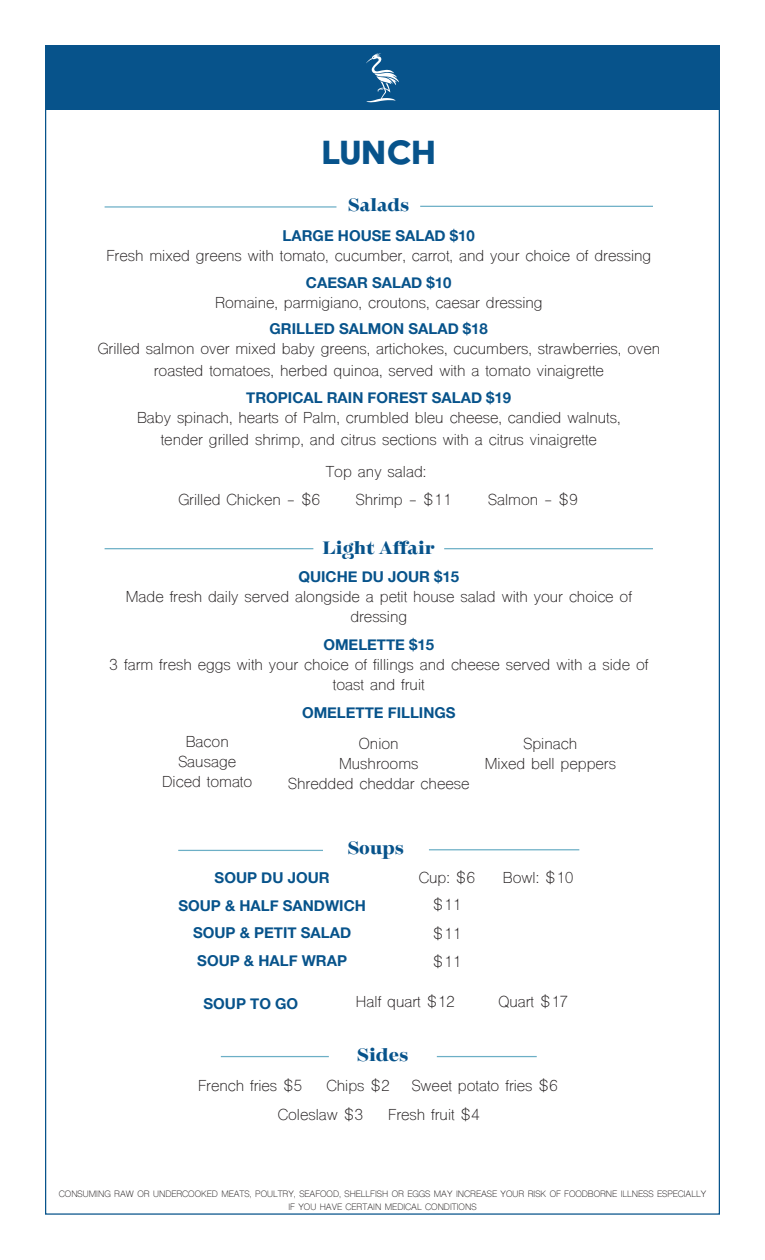
<style>
.page{position:relative;width:765px;height:1260px;background:#fff}
.page>*{position:absolute;margin:0;border:0;box-sizing:border-box;transform-origin:0 0}
.t1{font:38.75px "Acier BAT Text Solid";color:#07538b}
.cat_header{font:900 17.5px "Temeraire Display";color:#07538b}
.food_description{font:15px/20px "Shree Dev 0714";color:#231f20;text-align:center}
.food_item{font:700 15px "Helvetica Neue";color:#07538b}
.food_description-2{font:8.75px/12.5px "Shree Dev 0714";color:#231f20;text-align:center}
</style>
<div class="page">
<div style="left:46px;top:45px;width:674px;height:64px;background:#07538b"></div>
<svg style="left:366px;top:53px;width:33px;height:49px"></svg>
<hr style="left:178px;top:850px;width:145px;height:1px;background:#6cafc6">
<hr style="left:429px;top:849px;width:150px;height:1px;background:#6cafc6">
<hr style="left:105px;top:548px;width:208px;height:1px;background:#6cafc6">
<hr style="left:444px;top:548px;width:209px;height:1px;background:#6cafc6">
<hr style="left:105px;top:206px;width:231px;height:2px;background:#6cafc6">
<hr style="left:420px;top:206px;width:233px;height:1px;background:#6cafc6">
<hr style="left:221px;top:1056px;width:108px;height:1px;background:#6cafc6">
<hr style="left:437px;top:1056px;width:100px;height:1px;background:#6cafc6">
<p class="t1" style="left:322px;top:132px;width:115px">LUNCH</p>
<p class="cat_header" style="left:348px;top:193px;width:63px">Salads</p>
<p class="food_item" style="left:283px;top:224px;width:194px">LARGE HOUSE SALAD $10</p>
<p class="food_description" style="left:106px;top:248px;width:546px">Fresh mixed greens with tomato, cucumber, carrot, and your choice of dressing</p>
<p class="food_item" style="left:306px;top:270px;width:147px">CAESAR SALAD $10</p>
<p class="food_description" style="left:215px;top:294px;width:329px">Romaine, parmigiano, croutons, caesar dressing</p>
<p class="food_item" style="left:270px;top:317px;width:220px">GRILLED SALMON SALAD $18</p>
<p class="food_description" style="left:98px;top:339px;width:564px;line-height:22.5px">Grilled salmon over mixed baby greens, artichokes, cucumbers, strawberries, oven roasted tomatoes, herbed quinoa, served with a tomato vinaigrette</p>
<p class="food_item" style="left:246px;top:385px;width:267px">TROPICAL RAIN FOREST SALAD $19</p>
<p class="food_description" style="left:137px;top:409px;width:485px">Baby spinach, hearts of Palm, crumbled bleu cheese, candied walnuts,</p>
<p class="food_description" style="left:161px;top:431px;width:438px">tender grilled shrimp, and citrus sections with a citrus vinaigrette</p>
<p class="food_description" style="left:326px;top:463px;width:102px">Top any salad:</p>
<p class="food_description" style="left:178px;top:491px;width:144px">Grilled Chicken - $6</p>
<p class="food_description" style="left:356px;top:491px;width:97px">Shrimp - $11</p>
<p class="food_description" style="left:488px;top:491px;width:91px">Salmon - $9</p>
<p class="cat_header" style="left:323px;top:536px;width:113px">Light Affair</p>
<p class="food_item" style="left:298px;top:565px;width:162px">QUICHE DU JOUR $15</p>
<p class="food_description" style="left:126px;top:588px;width:508px">Made fresh daily served alongside a petit house salad with your choice of dressing</p>
<p class="food_item" style="left:323px;top:632px;width:112px">OMELETTE $15</p>
<p class="food_description" style="left:109px;top:656px;width:541px">3 farm fresh eggs with your choice of fillings and cheese served with a side of toast and fruit</p>
<p class="food_item" style="left:302px;top:701px;width:155px">OMELETTE FILLINGS</p>
<p class="food_description" style="left:162px;top:734px;width:92px">Bacon<br>Sausage<br>Diced tomato</p>
<p class="food_description" style="left:524px;top:736px;width:55px">Spinach</p>
<p class="food_description" style="left:359px;top:736px;width:41px">Onion</p>
<p class="food_description" style="left:339px;top:756px;width:81px">Mushrooms</p>
<p class="food_description" style="left:288px;top:776px;width:183px">Shredded cheddar cheese</p>
<p class="food_description" style="left:485px;top:756px;width:133px">Mixed bell peppers</p>
<p class="cat_header" style="left:348px;top:836px;width:58px">Soups</p>
<p class="food_item" style="left:215px;top:866px;width:117px">SOUP DU JOUR</p>
<p class="food_item" style="left:178px;top:893px;width:189px">SOUP &amp; HALF SANDWICH</p>
<p class="food_item" style="left:193px;top:921px;width:160px">SOUP &amp; PETIT SALAD</p>
<p class="food_item" style="left:197px;top:948px;width:151px">SOUP &amp; HALF WRAP</p>
<p class="food_description" style="left:419px;top:870px;width:58px">Cup: $6</p>
<p class="food_description" style="left:503px;top:870px;width:72px">Bowl: $10</p>
<p class="food_description" style="left:433px;top:896px;width:30px">$11</p>
<p class="food_description" style="left:433px;top:925px;width:30px">$11</p>
<p class="food_description" style="left:433px;top:954px;width:30px">$11</p>
<p class="food_item" style="left:204px;top:992px;width:96px">SOUP TO GO</p>
<p class="food_description" style="left:356px;top:993px;width:101px">Half quart $12</p>
<p class="food_description" style="left:498px;top:993px;width:72px">Quart $17</p>
<p class="cat_header" style="left:357px;top:1043px;width:53px">Sides</p>
<p class="food_description" style="left:198px;top:1078px;width:106px">French fries $5</p>
<p class="food_description" style="left:327px;top:1078px;width:65px">Chips $2</p>
<p class="food_description" style="left:412px;top:1078px;width:148px">Sweet potato fries $6</p>
<p class="food_description" style="left:278px;top:1106px;width:87px">Coleslaw $3</p>
<p class="food_description" style="left:388px;top:1106px;width:93px">Fresh fruit $4</p>
<p class="food_description-2" style="left:59px;top:1189px;width:649px">CONSUMING RAW OR UNDERCOOKED MEATS, POULTRY, SEAFOOD, SHELLFISH OR EGGS MAY INCREASE YOUR RISK OF FOODBORNE ILLNESS ESPECIALLY<br>IF YOU HAVE CERTAIN MEDICAL CONDITIONS</p>
</div>
